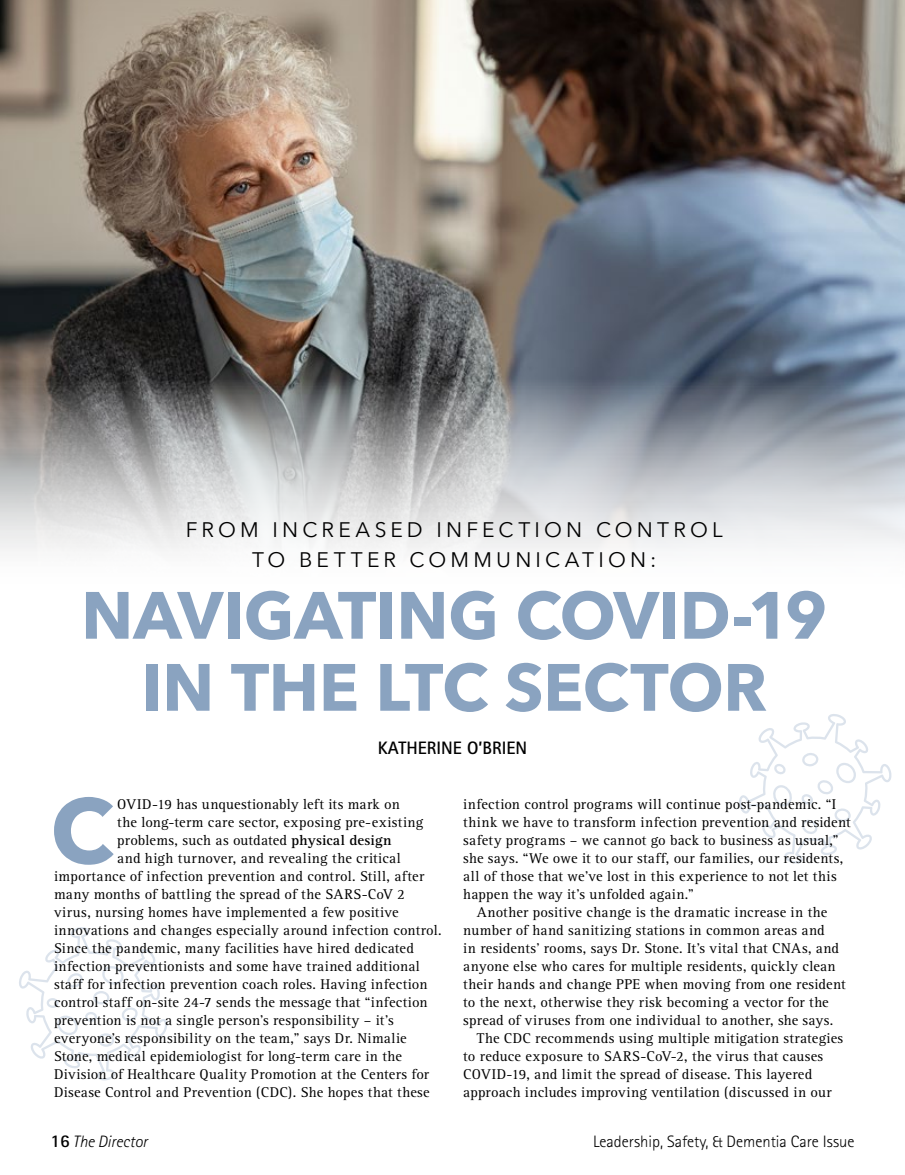
<style>
.page{position:relative;width:905px;height:1175px;background:#fff}
.page>*{position:absolute;margin:0;border:0;box-sizing:border-box;transform-origin:0 0}
.t1{font:700 90.9px "Avenir Next";color:#8aa3c0}
.t2{font:700 66px/72px "Avenir Next";letter-spacing:-.005em;color:#8aa3c0;text-align:center}
.t3{font:21px/30px "Avenir Next";letter-spacing:.2em;color:#000;text-align:center}
.t4{font:700 18px "Rotis Sans Serif";color:#000}
.t5{font:300 16.5px "Rotis Sans Serif";color:#000}
.t6{font:italic 300 16.5px "Rotis Sans Serif";color:#000}
.t7{font:14.7px "Rotis Serif";letter-spacing:.015em;color:#000}
.s1{font-weight:700}
.s2{font-weight:700;font-style:normal;font-size:18px}
</style>
<div class="page">
<img style="left:0;top:0;width:904px;height:551px">
<svg style="left:19px;top:927px;width:148px;height:153px"></svg>
<svg style="left:739px;top:714px;width:152px;height:149px"></svg>
<h3 class="t3" style="left:186px;top:513px;width:538px">FROM INCREASED INFECTION CONTROL<br>TO BETTER COMMUNICATION:</h3>
<h2 class="t2" style="left:81px;top:578px;width:747px">NAVIGATING COVID-19<br>IN THE LTC SECTOR</h2>
<p class="t4" style="left:378px;top:736px;width:151px">KATHERINE O’BRIEN</p>
<h1 class="t1" style="left:50px;top:752px;width:65px">C</h1>
<p class="t7" style="left:117px;top:795px;width:284px">OVID-19 has unquestionably left its mark on</p>
<p class="t7" style="left:117px;top:813px;width:307px">the long-term care sector, exposing pre-existing</p>
<p class="t7" style="left:117px;top:831px;width:276px">problems, such as outdated <span class="s1">physical design</span></p>
<p class="t7" style="left:117px;top:849px;width:285px">and high turnover, and revealing the critical</p>
<p class="t7" style="left:54px;top:867px;width:372px">importance of infection prevention and control. Still, after</p>
<p class="t7" style="left:54px;top:885px;width:352px">many months of battling the spread of the SARS-CoV 2</p>
<p class="t7" style="left:54px;top:903px;width:346px">virus, nursing homes have implemented a few positive</p>
<p class="t7" style="left:54px;top:921px;width:389px">innovations and changes especially around infection control.</p>
<p class="t7" style="left:54px;top:939px;width:361px">Since the pandemic, many facilities have hired dedicated</p>
<p class="t7" style="left:54px;top:957px;width:367px">infection preventionists and some have trained additional</p>
<p class="t7" style="left:54px;top:975px;width:375px">staff for infection prevention coach roles. Having infection</p>
<p class="t7" style="left:54px;top:993px;width:375px">control staff on-site 24-7 sends the message that “infection</p>
<p class="t7" style="left:54px;top:1011px;width:341px">prevention is not a single person’s responsibility – it’s</p>
<p class="t7" style="left:54px;top:1029px;width:354px">everyone’s responsibility on the team,” says Dr. Nimalie</p>
<p class="t7" style="left:54px;top:1047px;width:349px">Stone, medical epidemiologist for long-term care in the</p>
<p class="t7" style="left:54px;top:1065px;width:376px">Division of Healthcare Quality Promotion at the Centers for</p>
<p class="t7" style="left:54px;top:1083px;width:377px">Disease Control and Prevention (CDC). She hopes that these</p>
<p class="t7" style="left:463px;top:795px;width:374px">infection control programs will continue post-pandemic. “I</p>
<p class="t7" style="left:463px;top:813px;width:389px">think we have to transform infection prevention and resident</p>
<p class="t7" style="left:463px;top:831px;width:376px">safety programs – we cannot go back to business as usual,”</p>
<p class="t7" style="left:463px;top:849px;width:381px">she says. “We owe it to our staff, our families, our residents,</p>
<p class="t7" style="left:463px;top:867px;width:375px">all of those that we’ve lost in this experience to not let this</p>
<p class="t7" style="left:463px;top:886px;width:232px">happen the way it’s unfolded again.”</p>
<p class="t7" style="left:477px;top:904px;width:352px">Another positive change is the dramatic increase in the</p>
<p class="t7" style="left:463px;top:922px;width:363px">number of hand sanitizing stations in common areas and</p>
<p class="t7" style="left:463px;top:940px;width:377px">in residents’ rooms, says Dr. Stone. It’s vital that CNAs, and</p>
<p class="t7" style="left:463px;top:958px;width:374px">anyone else who cares for multiple residents, quickly clean</p>
<p class="t7" style="left:463px;top:976px;width:384px">their hands and change PPE when moving from one resident</p>
<p class="t7" style="left:463px;top:994px;width:367px">to the next, otherwise they risk becoming a vector for the</p>
<p class="t7" style="left:463px;top:1012px;width:371px">spread of viruses from one individual to another, she says.</p>
<p class="t7" style="left:477px;top:1030px;width:368px">The CDC recommends using multiple mitigation strategies</p>
<p class="t7" style="left:463px;top:1048px;width:361px">to reduce exposure to SARS-CoV-2, the virus that causes</p>
<p class="t7" style="left:463px;top:1066px;width:350px">COVID-19, and limit the spread of disease. This layered</p>
<p class="t7" style="left:463px;top:1084px;width:370px">approach includes improving ventilation (discussed in our</p>
<p class="t6" style="left:51px;top:1131px;width:99px"><span class="s2">16</span> The Director</p>
<p class="t5" style="left:593px;top:1131px;width:263px">Leadership, Safety, &amp; Dementia Care Issue</p>
</div>
